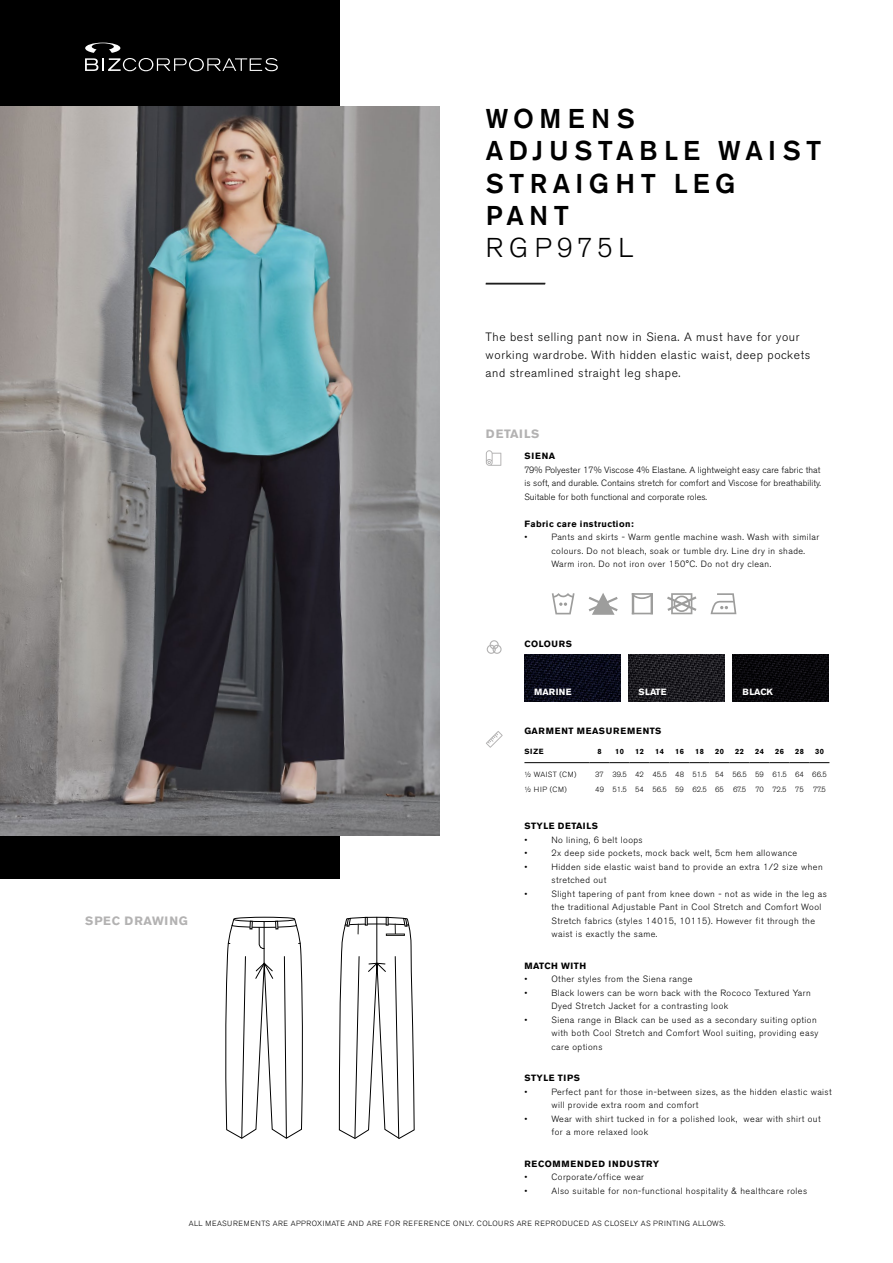
<style>
.page{position:relative;width:893px;height:1263px;background:#fff}
.page>*{position:absolute;margin:0;border:0;box-sizing:border-box;transform-origin:0 0}
.t1{font:500 27px/32.4px "Akzidenz Grotesk BE";letter-spacing:.2em;color:#000}
.t2{font:300 27px "Akzidenz Grotesk BE";letter-spacing:.2em;color:#000}
.t3{font:300 12px/18px "Akzidenz Grotesk BE";letter-spacing:.05em;color:#000}
.t4{font:700 12px "Akzidenz Grotesk BE";letter-spacing:.07em;color:#b3b2b2}
.t5{font:700 12px "Akzidenz Grotesk BE";letter-spacing:.05em;color:#b3b2b2}
.t6{font:300 9px/13.5px "Akzidenz Grotesk BE";letter-spacing:.05em;color:#000}
.t7{font:700 9px "Akzidenz Grotesk BE";letter-spacing:.05em;color:#000}
.t8{font:700 9px "Akzidenz Grotesk BE";letter-spacing:.09em;color:#000}
.t9{font:700 9px "Akzidenz Grotesk BE";color:#fff}
.t10{font:300 7.5px "Akzidenz Grotesk BE";letter-spacing:.07em;color:#000}
.t11{font:300 7.5px "Akzidenz Grotesk BE";color:#000}
.t12{font:700 7.5px "Akzidenz Grotesk BE";letter-spacing:.05em;color:#000}
.t13{font:300 7.5px "Akzidenz Grotesk BE";letter-spacing:.05em;color:#000}
</style>
<div class="page">
<img style="left:629px;top:654px;width:96px;height:48px">
<img style="left:733px;top:654px;width:96px;height:48px">
<img style="left:524px;top:654px;width:97px;height:48px">
<hr style="left:524px;top:762px;width:66px;height:1px;background:#000">
<svg style="left:590px;top:762px;width:239px;height:1px"></svg>
<div style="left:0;top:0;width:339px;height:878px;background:#000"></div>
<img style="left:0;top:106px;width:440px;height:729px">
<hr style="left:486px;top:283px;width:59px;height:1px;background:#000">
<svg style="left:552px;top:593px;width:23px;height:21px"></svg>
<svg style="left:589px;top:593px;width:29px;height:22px"></svg>
<svg style="left:634px;top:593px;width:16px;height:21px"></svg>
<hr style="left:632px;top:593px;width:2px;height:21px;background:#9d9d9c">
<hr style="left:650px;top:593px;width:3px;height:21px;background:#9d9d9c">
<svg style="left:667px;top:593px;width:29px;height:21px"></svg>
<svg style="left:711px;top:593px;width:25px;height:21px"></svg>
<svg style="left:486px;top:731px;width:17px;height:17px"></svg>
<svg style="left:486px;top:450px;width:15px;height:16px"></svg>
<div style="left:490px;top:640px;width:9px;height:9px;border:1px solid #b3b2b2;border-radius:50%"></div>
<div style="left:492px;top:645px;width:10px;height:9px;border:1px solid #b3b2b2;border-radius:50%"></div>
<div style="left:487px;top:645px;width:9px;height:9px;border:1px solid #b3b2b2;border-radius:50%"></div>
<svg style="left:225px;top:916px;width:78px;height:223px"></svg>
<svg style="left:339px;top:916px;width:76px;height:223px"></svg>
<hr style="left:486px;top:284px;width:59px;height:1px;background:#000">
<svg style="left:85px;top:43px;width:193px;height:28px"></svg>
<h1 class="t1" style="left:486px;top:102px;width:337px">WOMENS<br>ADJUSTABLE WAIST<br>STRAIGHT LEG<br>PANT</h1>
<h1 class="t2" style="left:486px;top:233px;width:149px">RGP975L</h1>
<h2 class="t3" style="left:486px;top:329px;width:326px">The best selling pant now in Siena. A must have for your working wardrobe. With hidden elastic waist, deep pockets and streamlined straight leg shape.</h2>
<h2 class="t5" style="left:486px;top:426px;width:55px">DETAILS</h2>
<p class="t7" style="left:524px;top:451px;width:32px">SIENA</p>
<p class="t6" style="left:524px;top:463px;width:298px;text-align:justify">79% Polyester 17% Viscose 4% Elastane. A lightweight easy care fabric that is soft, and durable. Contains stretch for comfort and Viscose for breathability.<br>Suitable for both functional and corporate roles.</p>
<p class="t7" style="left:524px;top:518px;width:111px">Fabric care instruction:</p>
<p class="t6" style="left:524px;top:530px;width:4px">•</p>
<p class="t6" style="left:551px;top:530px;width:269px">Pants and skirts - Warm gentle machine wash. Wash with similar colours. Do not bleach, soak or tumble dry. Line dry in shade.<br>Warm iron. Do not iron over 150°C. Do not dry clean.</p>
<p class="t7" style="left:524px;top:639px;width:49px">COLOURS</p>
<h2 class="t4" style="left:85px;top:914px;width:104px">SPEC DRAWING</h2>
<p class="t9" style="left:534px;top:686px;width:39px">MARINE</p>
<p class="t9" style="left:639px;top:686px;width:29px">SLATE</p>
<p class="t9" style="left:743px;top:686px;width:32px">BLACK</p>
<p class="t8" style="left:524px;top:726px;width:139px">GARMENT MEASUREMENTS</p>
<p class="t12" style="left:524px;top:747px;width:21px">SIZE</p>
<p class="t12" style="left:597px;top:747px;width:6px">8</p>
<p class="t12" style="left:615px;top:747px;width:10px">10</p>
<p class="t12" style="left:635px;top:747px;width:10px">12</p>
<p class="t12" style="left:655px;top:747px;width:10px">14</p>
<p class="t12" style="left:675px;top:747px;width:10px">16</p>
<p class="t12" style="left:695px;top:747px;width:10px">18</p>
<p class="t12" style="left:715px;top:747px;width:10px">20</p>
<p class="t12" style="left:735px;top:747px;width:10px">22</p>
<p class="t12" style="left:755px;top:747px;width:10px">24</p>
<p class="t12" style="left:775px;top:747px;width:10px">26</p>
<p class="t12" style="left:795px;top:747px;width:10px">28</p>
<p class="t12" style="left:815px;top:747px;width:10px">30</p>
<p class="t13" style="left:524px;top:770px;width:53px">½ WAIST (CM)</p>
<p class="t11" style="left:595px;top:770px;width:233px">37 39.5 42 45.5 48 51.5 54 56.5 59 61.5 64 66.5</p>
<p class="t13" style="left:524px;top:785px;width:44px">½ HIP (CM)</p>
<p class="t11" style="left:595px;top:785px;width:232px">49 51.5 54 56.5 59 62.5 65 67.5 70 72.5 75 77.5</p>
<p class="t7" style="left:524px;top:821px;width:75px">STYLE DETAILS</p>
<p class="t6" style="left:524px;top:833px;width:4px">•</p>
<p class="t6" style="left:551px;top:833px;width:93px">No lining, 6 belt loops</p>
<p class="t6" style="left:524px;top:846px;width:4px">•</p>
<p class="t6" style="left:551px;top:846px;width:247px">2x deep side pockets, mock back welt, 5cm hem allowance</p>
<p class="t6" style="left:524px;top:860px;width:4px">•</p>
<p class="t6" style="left:551px;top:860px;width:273px">Hidden side elastic waist band to provide an extra 1/2 size when stretched out</p>
<p class="t6" style="left:524px;top:887px;width:4px">•</p>
<p class="t6" style="left:551px;top:887px;width:277px">Slight tapering of pant from knee down - not as wide in the leg as the traditional Adjustable Pant in Cool Stretch and Comfort Wool Stretch fabrics (styles 14015, 10115). However fit through the waist is exactly the same.</p>
<p class="t7" style="left:524px;top:960px;width:63px">MATCH WITH</p>
<p class="t6" style="left:524px;top:972px;width:4px">•</p>
<p class="t6" style="left:551px;top:972px;width:143px">Other styles from the Siena range</p>
<p class="t6" style="left:524px;top:986px;width:4px">•</p>
<p class="t6" style="left:551px;top:986px;width:261px">Black lowers can be worn back with the Rococo Textured Yarn<br>Dyed Stretch Jacket for a contrasting look</p>
<p class="t6" style="left:524px;top:1013px;width:4px">•</p>
<p class="t6" style="left:551px;top:1013px;width:269px">Siena range in Black can be used as a secondary suiting option with both Cool Stretch and Comfort Wool suiting, providing easy care options</p>
<p class="t7" style="left:524px;top:1073px;width:57px">STYLE TIPS</p>
<p class="t6" style="left:524px;top:1085px;width:4px">•</p>
<p class="t6" style="left:551px;top:1085px;width:282px">Perfect pant for those in-between sizes, as the hidden elastic waist will provide extra room and comfort</p>
<p class="t6" style="left:524px;top:1112px;width:4px">•</p>
<p class="t6" style="left:551px;top:1112px;width:271px">Wear with shirt tucked in for a polished look, wear with shirt out for a more relaxed look</p>
<p class="t8" style="left:524px;top:1158px;width:136px">RECOMMENDED INDUSTRY</p>
<p class="t6" style="left:524px;top:1170px;width:4px">•</p>
<p class="t6" style="left:551px;top:1170px;width:94px">Corporate/office wear</p>
<p class="t6" style="left:524px;top:1184px;width:4px">•</p>
<p class="t6" style="left:551px;top:1184px;width:257px">Also suitable for non-functional hospitality &amp; healthcare roles</p>
<p class="t10" style="left:189px;top:1219px;width:538px">ALL MEASUREMENTS ARE APPROXIMATE AND ARE FOR REFERENCE ONLY. COLOURS ARE REPRODUCED AS CLOSELY AS PRINTING ALLOWS.</p>
</div>
